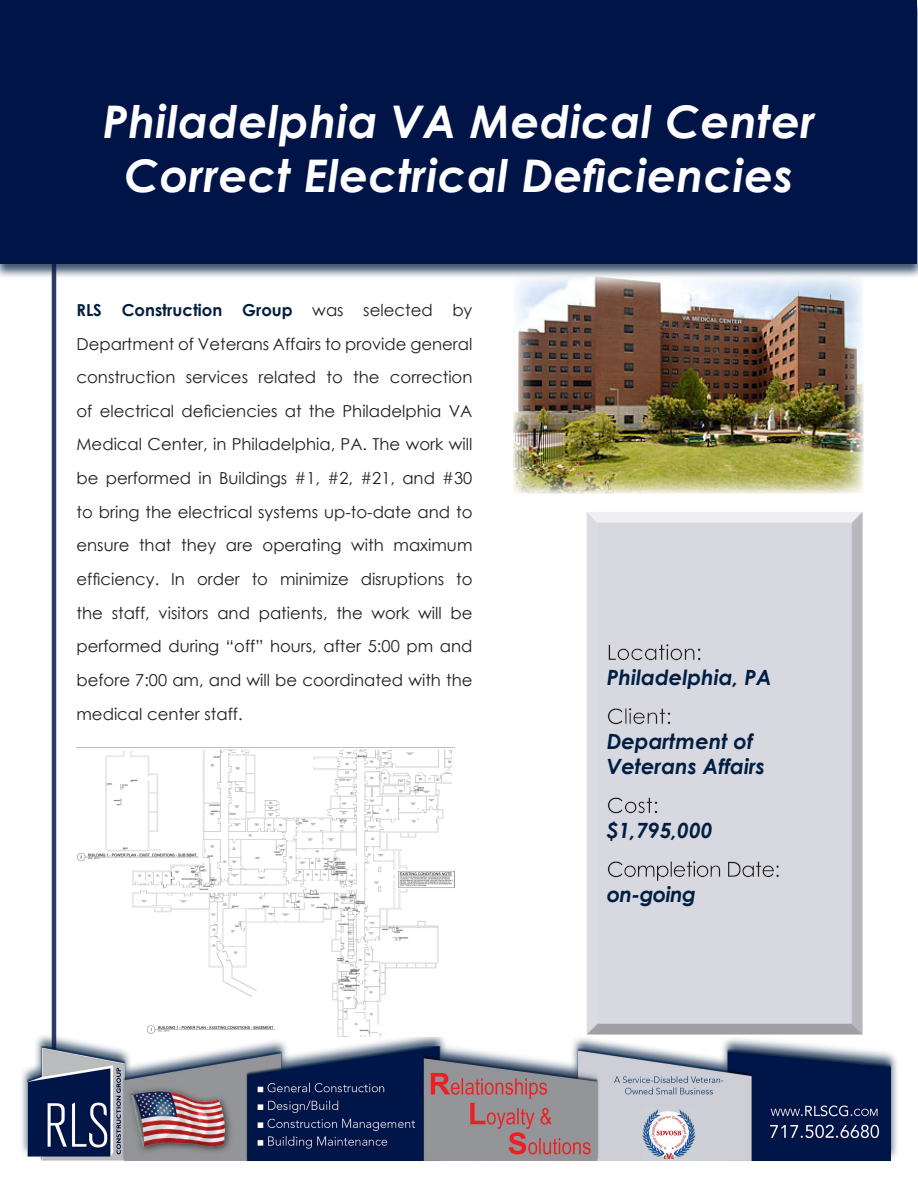
<style>
.page{position:relative;width:918px;height:1188px;background:#fff}
.page>*{position:absolute;margin:0;border:0;box-sizing:border-box;transform-origin:0 0}
.t1{font:italic 700 45px "Century Gothic";letter-spacing:.01em;color:#fff}
.t2{font:italic 700 21px/25.2px "Century Gothic";color:#001e41}
.t3{font:16.5px/33.6px "Century Gothic";color:#231f20;text-align:justify}
.s1{font-weight:700;color:#001e41}
</style>
<div class="page">
<hr style="left:52px;top:54px;width:4px;height:1080px;background:#303c67">
<div style="left:19px;top:1032px;width:880px;height:130px;background:#001e41;opacity:.75"></div>
<img style="left:27px;top:1047px;width:864px;height:114px">
<div style="left:0;top:0;width:918px;height:279px;background:#001e41;opacity:.75"></div>
<div style="left:1px;top:1px;width:916px;height:263px;background:#001447"></div>
<div style="left:586px;top:511px;width:277px;height:524px;background:#231f20;opacity:.75"></div>
<img style="left:513px;top:276px;width:351px;height:217px">
<img style="left:76px;top:747px;width:378px;height:289px">
<p class="t1" style="left:103px;top:88px;width:714px">Philadelphia VA Medical Center</p>
<p class="t1" style="left:124px;top:142px;width:671px">Correct Electrical Deficiencies</p>
<p class="t3" style="left:76px;top:293px;width:398px"><span class="s1">RLS Construction Group</span> was selected by Department of Veterans Affairs to provide general construction services related to the correction of electrical deficiencies at the Philadelphia VA Medical Center, in Philadelphia, PA. The work will be performed in Buildings #1, #2, #21, and #30 to bring the electrical systems up-to-date and to ensure that they are operating with maximum efficiency. In order to minimize disruptions to the staff, visitors and patients, the work will be performed during “off” hours, after 5:00 pm and before 7:00 am, and will be coordinated with the medical center staff.</p>
<p class="t2" style="left:607px;top:664px;width:167px">Philadelphia, PA</p>
<p class="t2" style="left:607px;top:728px;width:160px">Department of<br>Veterans Affairs</p>
<p class="t2" style="left:607px;top:817px;width:107px">$1,795,000</p>
<p class="t2" style="left:607px;top:881px;width:91px">on-going</p>
</div>
